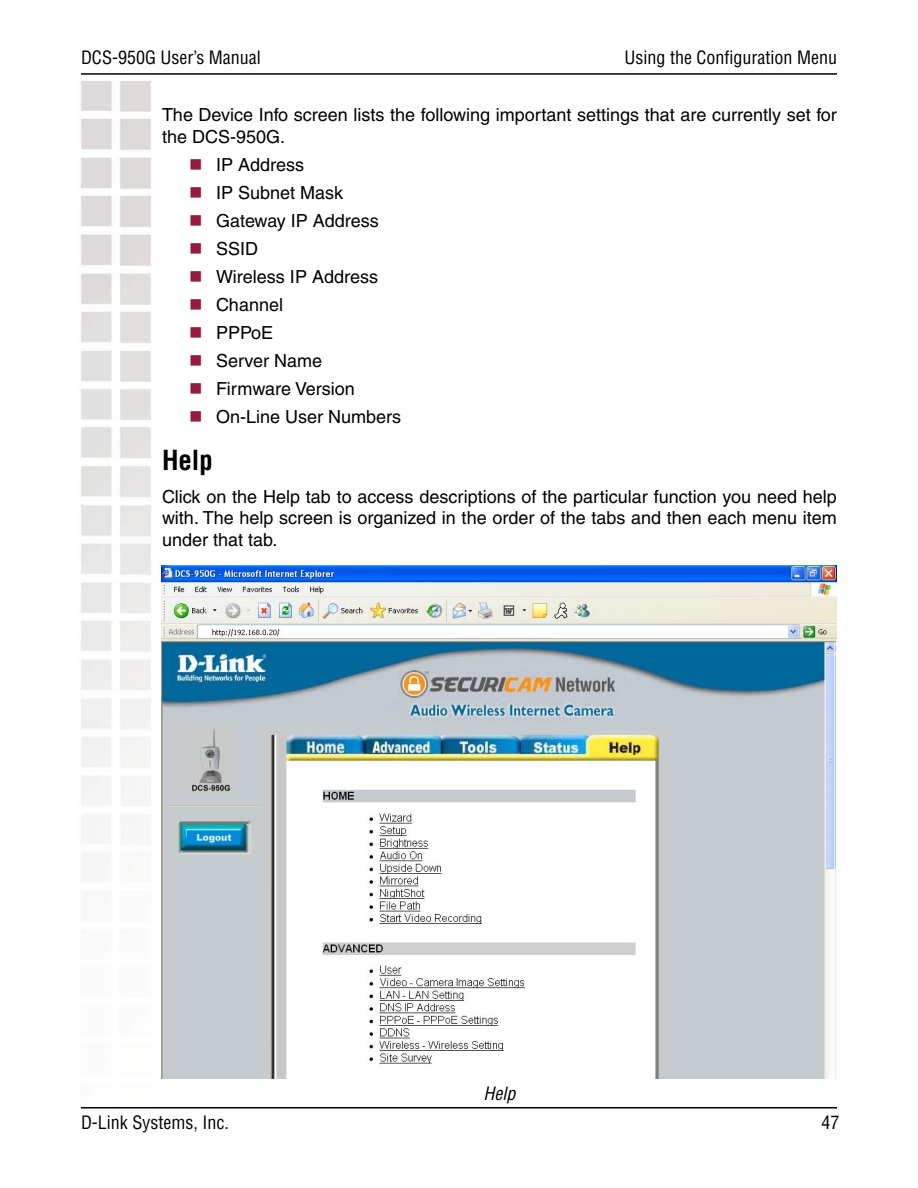
<style>
.page{position:relative;width:918px;height:1188px;background:#fff}
.page>*{position:absolute;margin:0;border:0;box-sizing:border-box;transform-origin:0 0}
.Subhead_2{font:700 condensed 27px "Helvetica";color:#000}
.Body_text{font:18px/21.6px "Helvetica";color:#000;text-align:justify}
.bullet_text{font:18px "Helvetica";color:#000}
.t1{font:condensed 18px "Helvetica";color:#000}
.Image_Text{font:italic condensed 18px "Helvetica";color:#000}
.s1{color:#941b3d}
</style>
<div class="page">
<img style="left:81px;top:81px;width:144px;height:1028px">
<hr style="left:81px;top:73px;width:756px;height:2px;background:#000">
<hr style="left:81px;top:1107px;width:756px;height:1px;background:#000">
<img style="left:161px;top:565px;width:676px;height:513px">
<p class="t1" style="left:81px;top:46px;width:181px">DCS-950G User’s Manual</p>
<p class="t1" style="left:625px;top:46px;width:214px">Using the Configuration Menu</p>
<p class="Body_text" style="left:162px;top:104px;width:676px">The Device Info screen lists the following important settings that are currently set for the DCS-950G.</p>
<p class="bullet_text" style="left:189px;top:154px;width:117px"><span class="s1">■</span> IP Address</p>
<p class="bullet_text" style="left:189px;top:182px;width:156px"><span class="s1">■</span> IP Subnet Mask</p>
<p class="bullet_text" style="left:189px;top:210px;width:191px"><span class="s1">■</span> Gateway IP Address</p>
<p class="bullet_text" style="left:189px;top:238px;width:71px"><span class="s1">■</span> SSID</p>
<p class="bullet_text" style="left:189px;top:266px;width:191px"><span class="s1">■</span> Wireless IP Address</p>
<p class="bullet_text" style="left:189px;top:294px;width:96px"><span class="s1">■</span> Channel</p>
<p class="bullet_text" style="left:189px;top:322px;width:86px"><span class="s1">■</span> PPPoE</p>
<p class="bullet_text" style="left:189px;top:350px;width:135px"><span class="s1">■</span> Server Name</p>
<p class="bullet_text" style="left:189px;top:378px;width:167px"><span class="s1">■</span> Firmware Version</p>
<p class="bullet_text" style="left:189px;top:406px;width:214px"><span class="s1">■</span> On-Line User Numbers</p>
<p class="Subhead_2" style="left:162px;top:444px;width:53px">Help</p>
<p class="Body_text" style="left:162px;top:486px;width:676px">Click on the Help tab to access descriptions of the particular function you need help with. The help screen is organized in the order of the tabs and then each menu item under that tab.</p>
<p class="t1" style="left:81px;top:1111px;width:149px">D-Link Systems, Inc.</p>
<p class="Image_Text" style="left:484px;top:1082px;width:33px">Help</p>
<p class="t1" style="left:821px;top:1111px;width:19px">47</p>
</div>
